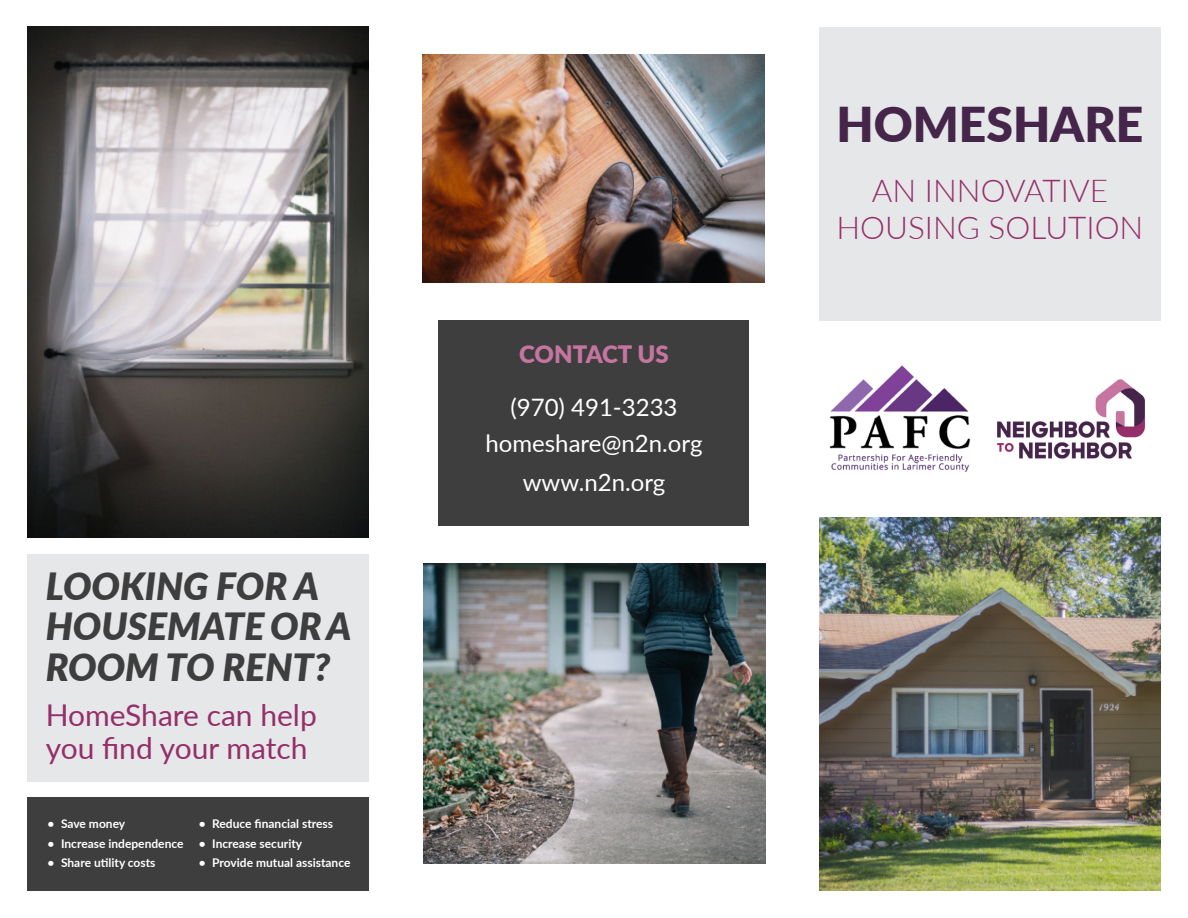
<style>
.page{position:relative;width:1188px;height:918px;background:#fff}
.page>*{position:absolute;margin:0;border:0;box-sizing:border-box;transform-origin:0 0}
.t1{font:900 48px "Lato";color:#46254b}
.t2{font:italic 900 37.5px "Lato";color:#3e3e3f}
.t3{font:300 31.5px "Lato";color:#952e6a}
.t4{font:30px "Lato";color:#952e6a}
.t5{font:24px "Lato";color:#fff}
.t6{font:900 24px "Lato";color:#c5759f}
.t7{font:700 12px "Lato";color:#fff}
</style>
<div class="page">
<div style="left:27px;top:797px;width:342px;height:94px;background:#3e3e3f"></div>
<div style="left:819px;top:27px;width:342px;height:294px;background:#e6e7e9"></div>
<div style="left:27px;top:554px;width:342px;height:228px;background:#e6e7e9"></div>
<img style="left:819px;top:517px;width:342px;height:374px">
<img style="left:997px;top:379px;width:148px;height:80px">
<img style="left:830px;top:365px;width:141px;height:107px">
<img style="left:423px;top:563px;width:342px;height:301px">
<div style="left:439px;top:320px;width:310px;height:206px;background:#3e3e3f"></div>
<img style="left:27px;top:27px;width:342px;height:511px">
<img style="left:423px;top:54px;width:342px;height:228px">
<p class="t2" style="left:46px;top:558px;width:275px">LOOKING FOR A</p>
<p class="t2" style="left:46px;top:598px;width:307px">HOUSEMATE OR A</p>
<p class="t2" style="left:46px;top:639px;width:286px">ROOM TO RENT?</p>
<p class="t4" style="left:46px;top:693px;width:273px">HomeShare can help</p>
<p class="t4" style="left:46px;top:726px;width:263px">you find your match</p>
<p class="t7" style="left:48px;top:815px;width:79px">• Save money</p>
<p class="t7" style="left:48px;top:835px;width:138px">• Increase independence</p>
<p class="t7" style="left:48px;top:854px;width:109px">• Share utility costs</p>
<p class="t7" style="left:199px;top:815px;width:136px">• Reduce financial stress</p>
<p class="t7" style="left:199px;top:835px;width:105px">• Increase security</p>
<p class="t7" style="left:199px;top:854px;width:153px">• Provide mutual assistance</p>
<p class="t6" style="left:519px;top:336px;width:151px">CONTACT US</p>
<p class="t5" style="left:510px;top:390px;width:169px">(970) 491-3233</p>
<p class="t5" style="left:485px;top:426px;width:219px">homeshare@n2n.org</p>
<p class="t5" style="left:523px;top:465px;width:144px">www.n2n.org</p>
<p class="t1" style="left:836px;top:89px;width:309px">HOMESHARE</p>
<p class="t3" style="left:872px;top:168px;width:238px">AN INNOVATIVE</p>
<p class="t3" style="left:837px;top:206px;width:308px">HOUSING SOLUTION</p>
</div>
